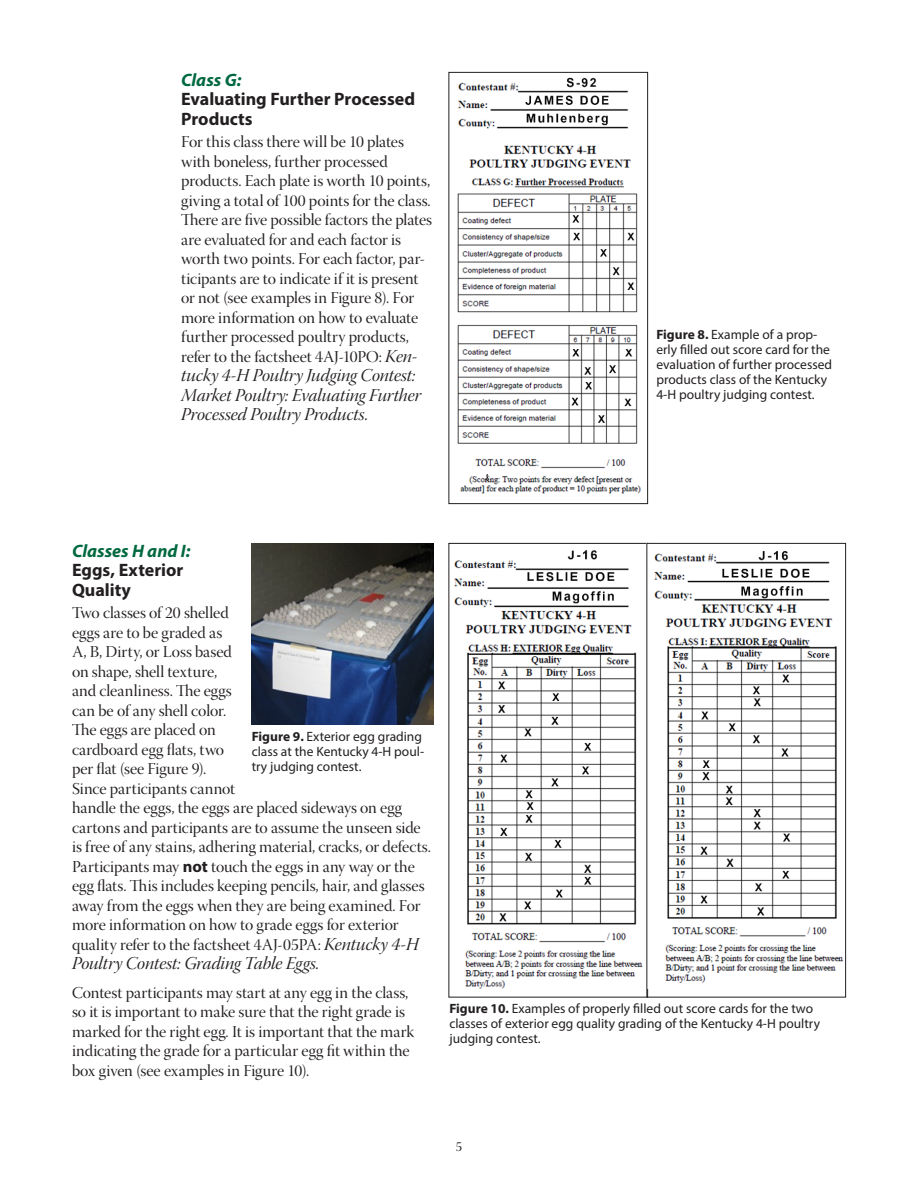
<style>
.page{position:relative;width:918px;height:1188px;background:#fff}
.page>*{position:absolute;margin:0;border:0;box-sizing:border-box;transform-origin:0 0}
.body{font:18px/19.5px "Warnock Pro It Disp";letter-spacing:-.005em;color:#231f20}
._2{font:700 18px/19.5px "Myriad Pro";color:#231f20}
.body-2{font:16.5px/19.5px "Warnock Pro Disp";letter-spacing:-.005em;color:#231f20}
.t1{font:13.5px/15px "Myriad Pro";color:#231f20}
.t2{font:13.5px "Warnock Pro Disp";color:#231f20}
.s1{font-style:italic;color:#006940}
.s2{font-family:"Warnock Pro It Disp";font-size:18px}
.s3{font-weight:700}
.s4{font-family:"Myriad Pro";font-weight:700}
</style>
<div class="page">
<img style="left:457px;top:77px;width:184px;height:417px">
<div style="left:448px;top:72px;width:200px;height:432px;border:1px solid #231f20"></div>
<img style="left:252px;top:543px;width:181px;height:181px">
<img style="left:454px;top:550px;width:189px;height:439px">
<img style="left:654px;top:551px;width:190px;height:432px">
<div style="left:646px;top:543px;width:200px;height:455px;border:1px solid #231f20"></div>
<p class="_2" style="left:181px;top:69px;width:235px"><span class="s1">Class G:<br></span>Evaluating Further Processed<br>Products</p>
<p class="body-2" style="left:181px;top:134px;width:252px">For this class there will be 10 plates with boneless, further processed products. Each plate is worth 10 points, giving a total of 100 points for the class.<br>There are five possible factors the plates are evaluated for and each factor is worth two points. For each factor, par&shy;ticipants are to indicate if it is present or not (see examples in Figure 8). For more information on how to evaluate further processed poultry products, refer to the factsheet 4AJ-10PO: <span class="s2">Ken-</span></p>
<p class="body" style="left:181px;top:367px;width:241px">tucky 4-H Poultry Judging Contest:<br>Market Poultry: Evaluating Further<br>Processed Poultry Products.</p>
<p class="t1" style="left:656px;top:327px;width:177px"><span class="s3">Figure 8.</span> Example of a prop&shy;erly filled out score card for the evaluation of further processed products class of the Kentucky<br>4-H poultry judging contest.</p>
<p class="_2" style="left:72px;top:540px;width:120px"><span class="s1">Classes H and I:<br></span>Eggs, Exterior<br>Quality</p>
<p class="body-2" style="left:72px;top:605px;width:361px">Two classes of 20 shelled<br>eggs are to be graded as<br>A, B, Dirty, or Loss based<br>on shape, shell texture,<br>and cleanliness. The eggs<br>can be of any shell color.<br>The eggs are placed on<br>cardboard egg flats, two<br>per flat (see Figure 9).<br>Since participants cannot<br>handle the eggs, the eggs are placed sideways on egg cartons and participants are to assume the unseen side is free of any stains, adhering material, cracks, or defects.<br>Participants may <span class="s4">not</span> touch the eggs in any way or the egg flats. This includes keeping pencils, hair, and glasses away from the eggs when they are being examined. For more information on how to grade eggs for exterior quality refer to the factsheet 4AJ-05PA: <span class="s2">Kentucky 4-H</span></p>
<p class="body" style="left:72px;top:955px;width:249px">Poultry Contest: Grading Table Eggs.</p>
<p class="body-2" style="left:72px;top:984px;width:344px">Contest participants may start at any egg in the class, so it is important to make sure that the right grade is marked for the right egg. It is important that the mark indicating the grade for a particular egg fit within the box given (see examples in Figure 10).</p>
<p class="t1" style="left:252px;top:728px;width:174px"><span class="s3">Figure 9.</span> Exterior egg grading class at the Kentucky 4-H poul&shy;try judging contest.</p>
<p class="t1" style="left:449px;top:1000px;width:372px"><span class="s3">Figure 10.</span> Examples of properly filled out score cards for the two classes of exterior egg quality grading of the Kentucky 4-H poultry judging contest.</p>
<p class="t2" style="left:456px;top:1140px;width:8px">5</p>
</div>
